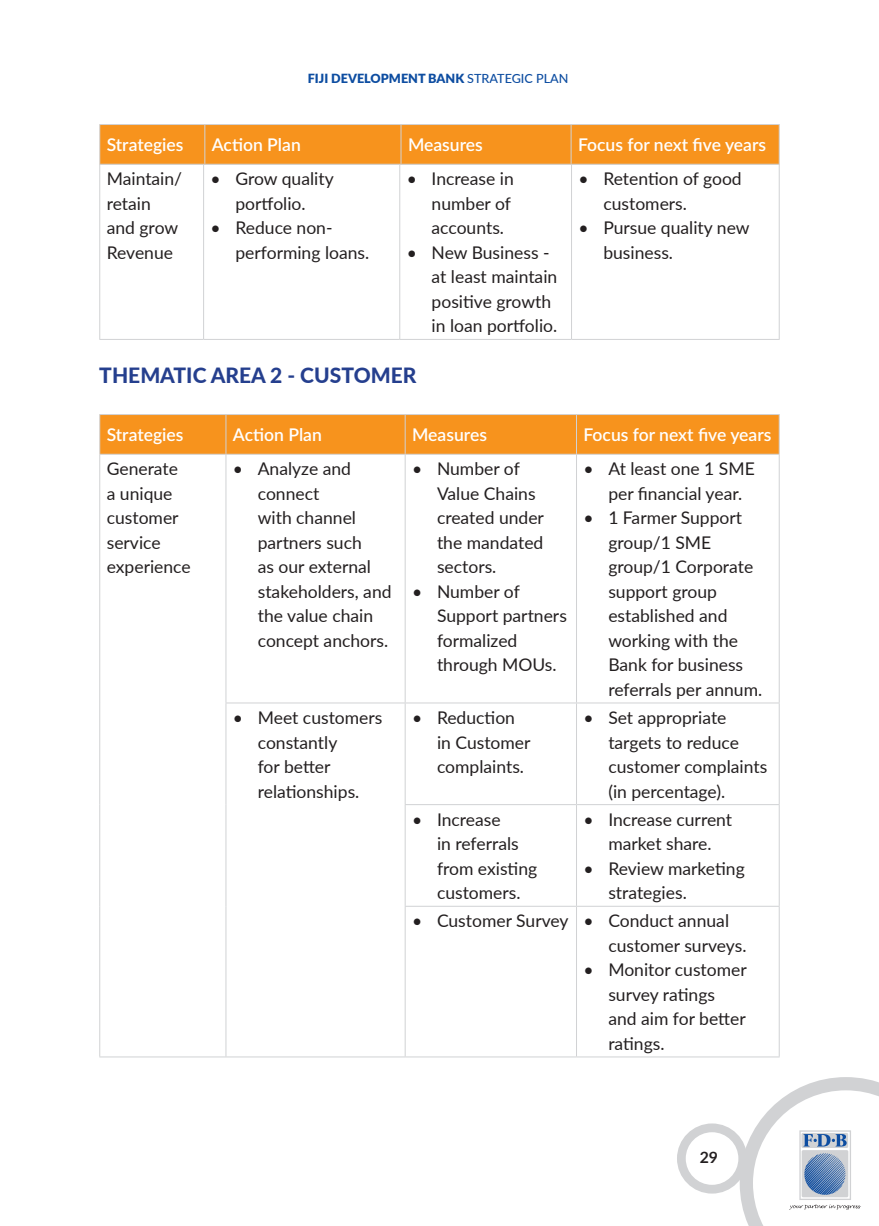
<style>
.page{position:relative;width:879px;height:1226px;background:#fff}
.page>*{position:absolute;margin:0;border:0;box-sizing:border-box;transform-origin:0 0}
._14_Auto_-_Left{font:800 21px "Lato";color:#253f8e}
._10_14_-_Left_Justif{font:17.5px/24.5px "Lato";color:#231f20}
.Body{font:600 17.5px "Lato";color:#fff}
.Body-2{font:17.5px/24.5px "Lato";color:#231f20}
.t1{font:700 15.75px "Lato";color:#231f20}
.t2{font:900 12.6px "Lato";color:#0d4da1}
.s1{font-weight:500}
</style>
<div class="page">
<div style="left:676px;top:1123px;width:70px;height:70px;background:#d1d2d4;border-radius:50%"></div>
<div style="left:685px;top:1132px;width:53px;height:52px;background:#fff;border-radius:50%"></div>
<svg style="left:739px;top:1077px;width:139px;height:148px"></svg>
<hr style="left:203px;top:165px;width:1px;height:174px;background:#d1d2d4">
<hr style="left:399px;top:165px;width:1px;height:174px;background:#d1d2d4">
<hr style="left:570px;top:165px;width:1px;height:174px;background:#d1d2d4">
<hr style="left:99px;top:339px;width:104px;height:1px;background:#d1d2d4">
<hr style="left:203px;top:339px;width:196px;height:1px;background:#d1d2d4">
<hr style="left:399px;top:339px;width:172px;height:1px;background:#d1d2d4">
<hr style="left:571px;top:339px;width:208px;height:1px;background:#d1d2d4">
<hr style="left:99px;top:165px;width:1px;height:174px;background:#d1d2d4">
<hr style="left:778px;top:165px;width:1px;height:174px;background:#d1d2d4">
<div style="left:100px;top:415px;width:678px;height:39px;background:#f7931d"></div>
<hr style="left:99px;top:414px;width:127px;height:1px;background:#d1d2d4">
<hr style="left:99px;top:415px;width:1px;height:39px;background:#d1d2d4">
<hr style="left:226px;top:414px;width:179px;height:1px;background:#d1d2d4">
<hr style="left:225px;top:415px;width:1px;height:39px;background:#d1d2d4">
<hr style="left:405px;top:414px;width:171px;height:1px;background:#d1d2d4">
<hr style="left:404px;top:415px;width:1px;height:39px;background:#d1d2d4">
<hr style="left:576px;top:414px;width:203px;height:1px;background:#d1d2d4">
<hr style="left:575px;top:415px;width:1px;height:39px;background:#d1d2d4">
<hr style="left:778px;top:415px;width:1px;height:39px;background:#d1d2d4">
<hr style="left:99px;top:454px;width:127px;height:1px;background:#d1d2d4">
<hr style="left:226px;top:454px;width:179px;height:1px;background:#d1d2d4">
<hr style="left:405px;top:454px;width:171px;height:1px;background:#d1d2d4">
<hr style="left:576px;top:454px;width:203px;height:1px;background:#d1d2d4">
<hr style="left:99px;top:454px;width:1px;height:249px;background:#d1d2d4">
<hr style="left:99px;top:703px;width:1px;height:101px;background:#d1d2d4">
<hr style="left:99px;top:804px;width:1px;height:102px;background:#d1d2d4">
<hr style="left:99px;top:906px;width:1px;height:150px;background:#d1d2d4">
<hr style="left:99px;top:1056px;width:127px;height:1px;background:#d1d2d4">
<hr style="left:225px;top:454px;width:1px;height:248px;background:#d1d2d4">
<hr style="left:404px;top:454px;width:1px;height:248px;background:#d1d2d4">
<hr style="left:575px;top:454px;width:1px;height:248px;background:#d1d2d4">
<hr style="left:778px;top:454px;width:1px;height:248px;background:#d1d2d4">
<hr style="left:225px;top:702px;width:180px;height:1px;background:#d1d2d4">
<hr style="left:225px;top:703px;width:1px;height:101px;background:#d1d2d4">
<hr style="left:225px;top:804px;width:1px;height:102px;background:#d1d2d4">
<hr style="left:225px;top:906px;width:1px;height:150px;background:#d1d2d4">
<hr style="left:405px;top:702px;width:171px;height:1px;background:#d1d2d4">
<hr style="left:404px;top:703px;width:1px;height:101px;background:#d1d2d4">
<hr style="left:576px;top:702px;width:203px;height:1px;background:#d1d2d4">
<hr style="left:575px;top:703px;width:1px;height:101px;background:#d1d2d4">
<hr style="left:778px;top:703px;width:1px;height:101px;background:#d1d2d4">
<hr style="left:404px;top:804px;width:172px;height:1px;background:#d1d2d4">
<hr style="left:404px;top:805px;width:1px;height:100px;background:#d1d2d4">
<hr style="left:576px;top:804px;width:203px;height:1px;background:#d1d2d4">
<hr style="left:575px;top:805px;width:1px;height:100px;background:#d1d2d4">
<hr style="left:778px;top:805px;width:1px;height:100px;background:#d1d2d4">
<hr style="left:404px;top:905px;width:172px;height:1px;background:#d1d2d4">
<hr style="left:404px;top:906px;width:1px;height:150px;background:#d1d2d4">
<hr style="left:576px;top:905px;width:203px;height:1px;background:#d1d2d4">
<hr style="left:575px;top:906px;width:1px;height:150px;background:#d1d2d4">
<hr style="left:778px;top:906px;width:1px;height:150px;background:#d1d2d4">
<hr style="left:226px;top:1056px;width:179px;height:1px;background:#d1d2d4">
<hr style="left:405px;top:1056px;width:171px;height:1px;background:#d1d2d4">
<hr style="left:576px;top:1056px;width:203px;height:1px;background:#d1d2d4">
<div style="left:100px;top:125px;width:678px;height:39px;background:#f7931d"></div>
<hr style="left:99px;top:124px;width:106px;height:1px;background:#d1d2d4">
<hr style="left:99px;top:125px;width:1px;height:39px;background:#d1d2d4">
<hr style="left:205px;top:124px;width:196px;height:1px;background:#d1d2d4">
<hr style="left:204px;top:125px;width:1px;height:39px;background:#d1d2d4">
<hr style="left:401px;top:124px;width:169px;height:1px;background:#d1d2d4">
<hr style="left:400px;top:125px;width:1px;height:39px;background:#d1d2d4">
<hr style="left:570px;top:124px;width:209px;height:1px;background:#d1d2d4">
<hr style="left:570px;top:125px;width:1px;height:39px;background:#d1d2d4">
<hr style="left:778px;top:125px;width:1px;height:39px;background:#d1d2d4">
<hr style="left:99px;top:164px;width:106px;height:1px;background:#d1d2d4">
<hr style="left:205px;top:164px;width:196px;height:1px;background:#d1d2d4">
<hr style="left:401px;top:164px;width:169px;height:1px;background:#d1d2d4">
<hr style="left:570px;top:164px;width:209px;height:1px;background:#d1d2d4">
<p class="t2" style="left:308px;top:69px;width:262px">FIJI DEVELOPMENT BANK <span class="s1">STRATEGIC PLAN</span></p>
<p class="Body" style="left:107px;top:132px;width:78px">Strategies</p>
<p class="Body" style="left:212px;top:132px;width:90px">Action Plan</p>
<p class="Body" style="left:408px;top:132px;width:76px">Measures</p>
<p class="Body" style="left:577px;top:132px;width:189px">Focus for next five years</p>
<p class="Body-2" style="left:107px;top:166px;width:77px">Maintain/ retain and grow<br>Revenue</p>
<p class="_10_14_-_Left_Justif" style="left:210px;top:166px;width:124px;text-align:center">• Grow quality portfolio.</p>
<p class="_10_14_-_Left_Justif" style="left:235px;top:215px;width:135px;text-indent:-25px">• Reduce non&shy;performing loans.</p>
<p class="_10_14_-_Left_Justif" style="left:431px;top:166px;width:84px;text-indent:-25px">• Increase in number of accounts.</p>
<p class="_10_14_-_Left_Justif" style="left:431px;top:239px;width:127px;text-indent:-25px">• New Business - at least maintain positive growth in loan portfolio.</p>
<p class="_14_Auto_-_Left" style="left:99px;top:359px;width:318px">THEMATIC AREA 2 - CUSTOMER</p>
<p class="_10_14_-_Left_Justif" style="left:603px;top:166px;width:140px;text-indent:-25px">• Retention of good customers.</p>
<p class="_10_14_-_Left_Justif" style="left:603px;top:215px;width:148px;text-indent:-25px">• Pursue quality new business.</p>
<p class="Body" style="left:107px;top:422px;width:78px">Strategies</p>
<p class="Body" style="left:233px;top:422px;width:90px">Action Plan</p>
<p class="Body" style="left:412px;top:422px;width:76px">Measures</p>
<p class="Body" style="left:583px;top:422px;width:189px">Focus for next five years</p>
<p class="Body-2" style="left:107px;top:456px;width:85px">Generate a unique customer service experience</p>
<p class="_10_14_-_Left_Justif" style="left:258px;top:456px;width:135px;text-indent:-25px">• Analyze and connect<br>with channel partners such<br>as our external stakeholders, and the value chain concept anchors.</p>
<p class="_10_14_-_Left_Justif" style="left:437px;top:456px;width:108px;text-indent:-25px">• Number of<br>Value Chains created under the mandated sectors.</p>
<p class="_10_14_-_Left_Justif" style="left:608px;top:456px;width:148px;text-indent:-25px">• At least one 1 SME per financial year.</p>
<p class="_10_14_-_Left_Justif" style="left:608px;top:505px;width:155px;text-indent:-25px">• 1 Farmer Support group/1 SME group/1 Corporate support group established and working with the<br>Bank for business referrals per annum.</p>
<p class="_10_14_-_Left_Justif" style="left:437px;top:578px;width:131px;text-indent:-25px">• Number of<br>Support partners formalized through MOUs.</p>
<p class="_10_14_-_Left_Justif" style="left:258px;top:704px;width:126px;text-indent:-25px">• Meet customers constantly<br>for better relationships.</p>
<p class="_10_14_-_Left_Justif" style="left:437px;top:704px;width:95px;text-indent:-25px">• Reduction in Customer complaints.</p>
<p class="_10_14_-_Left_Justif" style="left:608px;top:704px;width:160px;text-indent:-25px">• Set appropriate targets to reduce customer complaints (in percentage).</p>
<p class="_10_14_-_Left_Justif" style="left:437px;top:806px;width:102px;text-indent:-25px">• Increase<br>in referrals from existing customers.</p>
<p class="_10_14_-_Left_Justif" style="left:583px;top:806px;width:150px;text-align:center">• Increase current market share.</p>
<p class="_10_14_-_Left_Justif" style="left:608px;top:855px;width:138px;text-indent:-25px">• Review marketing strategies.</p>
<p class="_10_14_-_Left_Justif" style="left:412px;top:907px;width:158px">• Customer Survey</p>
<p class="_10_14_-_Left_Justif" style="left:608px;top:907px;width:140px;text-indent:-25px">• Conduct annual customer surveys.</p>
<p class="_10_14_-_Left_Justif" style="left:608px;top:956px;width:140px;text-indent:-25px">• Monitor customer survey ratings and aim for better ratings.</p>
<p class="t1" style="left:699px;top:1145px;width:20px">29</p>
</div>
